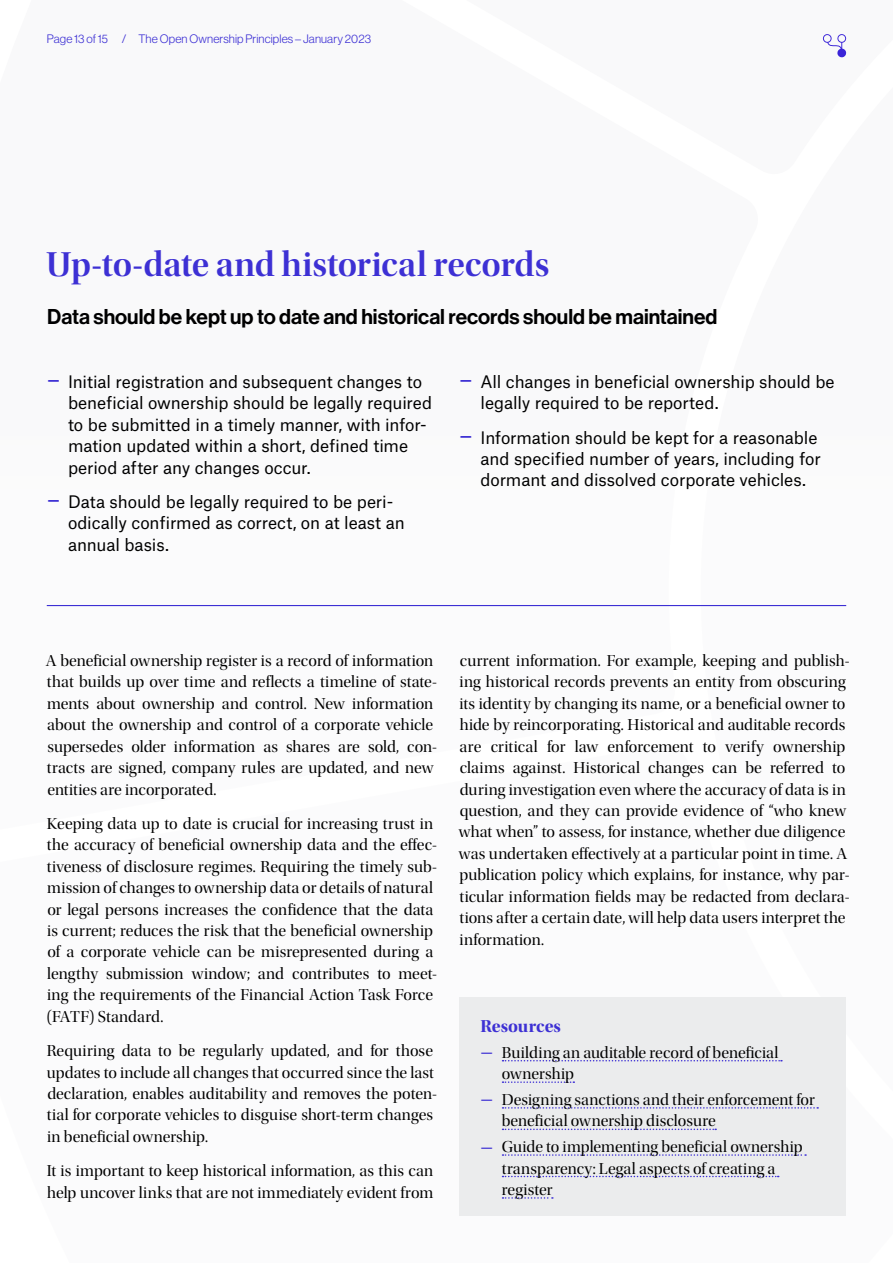
<style>
.page{position:relative;width:893px;height:1263px;background:#fff}
.page>*{position:absolute;margin:0;border:0;box-sizing:border-box;transform-origin:0 0}
.Principle_Heading{font:36px "Utopia Std Semibold Disp";letter-spacing:-.005em;color:#3d30d4}
.Principle_Full_Text{font:21px "N Haas Grotesk DS Pro 65 Md";color:#000}
.Heading_3{font:18px "Utopia Std Bold Disp";letter-spacing:.005em;color:#3d30d4}
.t1{font:16.5px/21.5px "Utopia Std Disp";color:#000}
.t2{font:16.5px/21.5px "Atlas Grotesk";letter-spacing:-.005em;color:#000}
.t3{font:12px "N Haas Grotesk DS Pro 45 Lt";letter-spacing:.01em;color:#3d30d4}
.s1{font-size:24.75px;color:#3d30d4}
</style>
<div class="page">
<svg style="left:823px;top:34px;width:23px;height:23px"></svg>
<hr style="left:47px;top:605px;width:799px;height:1px;background:#3d30d4">
<div style="left:459px;top:998px;width:387px;height:218px;background:#ebeced"></div>
<svg style="left:502px;top:1060px;width:280px;height:1px"></svg>
<svg style="left:502px;top:1081px;width:72px;height:2px"></svg>
<svg style="left:502px;top:1107px;width:316px;height:2px"></svg>
<svg style="left:502px;top:1128px;width:214px;height:2px"></svg>
<svg style="left:502px;top:1154px;width:304px;height:2px"></svg>
<svg style="left:502px;top:1176px;width:277px;height:1px"></svg>
<svg style="left:502px;top:1197px;width:51px;height:2px"></svg>
<p class="t3" style="left:47px;top:32px;width:326px">Page 13 of 15 / The Open Ownership Principles – January 2023</p>
<p class="Principle_Heading" style="left:46px;top:245px;width:505px">Up-to-date and historical records</p>
<p class="Principle_Full_Text" style="left:47px;top:304px;width:672px">Data should be kept up to date and historical records should be maintained</p>
<p class="t2" style="left:68px;top:369px;width:366px;text-indent:-21px"><span class="s1">–</span> Initial registration and subsequent changes to beneficial ownership should be legally required to be submitted in a timely manner, with infor&shy;mation updated within a short, defined time period after any changes occur.</p>
<p class="t2" style="left:68px;top:489px;width:338px;text-indent:-21px"><span class="s1">–</span> Data should be legally required to be peri&shy;odically confirmed as correct, on at least an annual basis.</p>
<p class="t2" style="left:480px;top:369px;width:356px;text-indent:-21px"><span class="s1">–</span> All changes in beneficial ownership should be legally required to be reported.</p>
<p class="t2" style="left:480px;top:425px;width:342px;text-indent:-21px"><span class="s1">–</span> Information should be kept for a reasonable and specified number of years, including for dormant and dissolved corporate vehicles.</p>
<p class="t1" style="left:46px;top:650px;width:393px">A beneficial ownership register is a record of information that builds up over time and reflects a timeline of state&shy;ments about ownership and control. New information about the ownership and control of a corporate vehicle supersedes older information as shares are sold, con&shy;tracts are signed, company rules are updated, and new entities are incorporated.</p>
<p class="t1" style="left:47px;top:813px;width:392px">Keeping data up to date is crucial for increasing trust in the accuracy of beneficial ownership data and the effec&shy;tiveness of disclosure regimes. Requiring the timely sub&shy;mission of changes to ownership data or details of natural or legal persons increases the confidence that the data is current; reduces the risk that the beneficial ownership of a corporate vehicle can be misrepresented during a lengthy submission window; and contributes to meet&shy;ing the requirements of the Financial Action Task Force (FATF) Standard.</p>
<p class="t1" style="left:47px;top:1040px;width:392px">Requiring data to be regularly updated, and for those updates to include all changes that occurred since the last declaration, enables auditability and removes the poten&shy;tial for corporate vehicles to disguise short-term changes in beneficial ownership.</p>
<p class="t1" style="left:47px;top:1160px;width:388px">It is important to keep historical information, as this can help uncover links that are not immediately evident from</p>
<p class="t1" style="left:459px;top:650px;width:392px">current information. For example, keeping and publish&shy;ing historical records prevents an entity from obscuring its identity by changing its name, or a beneficial owner to hide by reincorporating. Historical and auditable records are critical for law enforcement to verify ownership claims against. Historical changes can be referred to during investigation even where the accuracy of data is in question, and they can provide evidence of “who knew what when” to assess, for instance, whether due diligence was undertaken effectively at a particular point in time. A publication policy which explains, for instance, why par&shy;ticular information fields may be redacted from declara&shy;tions after a certain date, will help data users interpret the information.</p>
<h3 class="Heading_3" style="left:480px;top:1016px;width:82px">Resources</h3>
<p class="t1" style="left:502px;top:1042px;width:278px;text-indent:-21px"><span class="s1">–</span> Building an auditable record of beneficial ownership</p>
<p class="t1" style="left:502px;top:1089px;width:314px;text-indent:-21px"><span class="s1">–</span> Designing sanctions and their enforcement for beneficial ownership disclosure</p>
<p class="t1" style="left:502px;top:1136px;width:302px;text-indent:-21px"><span class="s1">–</span> Guide to implementing beneficial ownership transparency: Legal aspects of creating a register</p>
</div>
